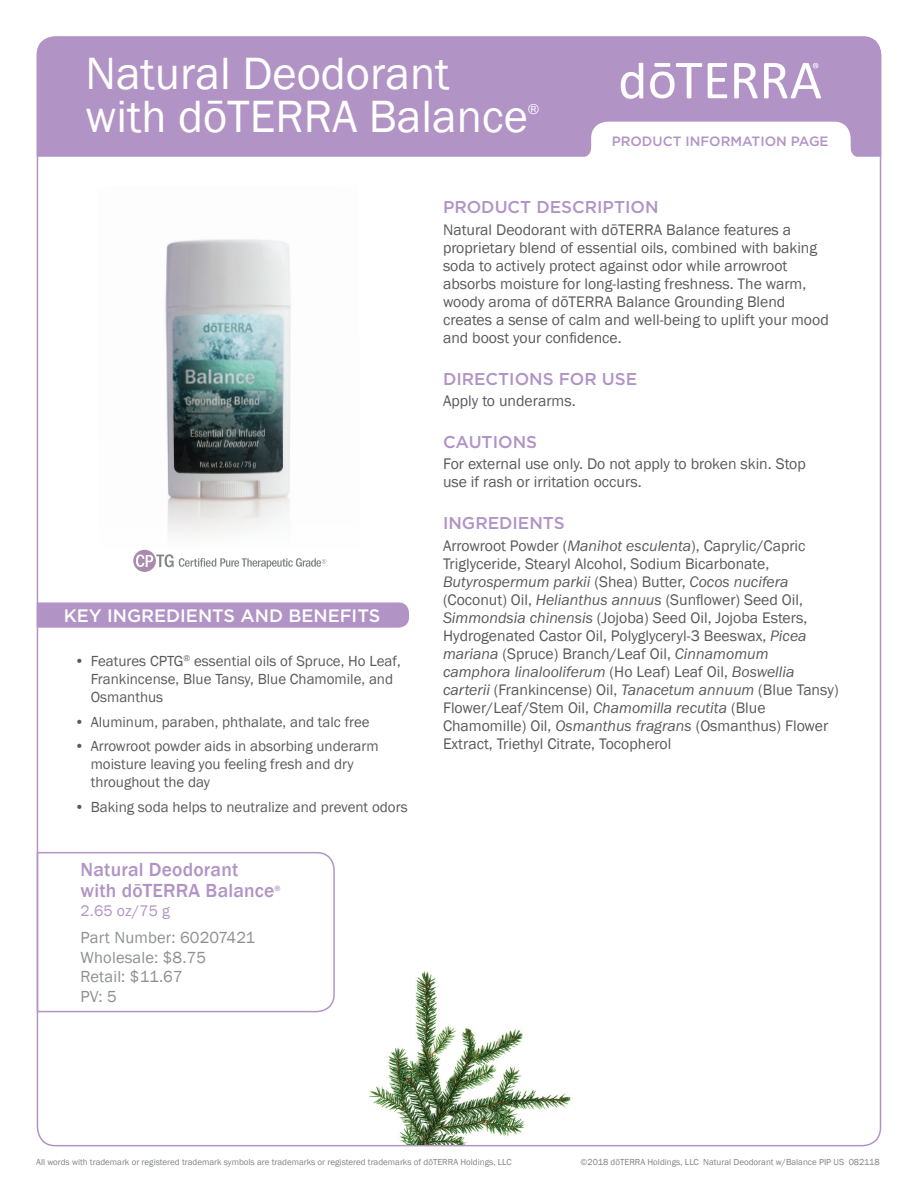
<style>
.page{position:relative;width:918px;height:1188px;background:#fff}
.page>*{position:absolute;margin:0;border:0;box-sizing:border-box;transform-origin:0 0}
.t1{font:46.5px/43.5px "Franklin Gothic";color:#fff}
.t2{font:500 19.5px/21px "Franklin Gothic";letter-spacing:.01em;color:#b194c5}
.t3{font:500 18px "Gotham";color:#fff}
.t4{font:500 17.1px "Gotham";color:#b194c5}
.t5{font:16.5px/19.8px "Franklin Gothic";letter-spacing:.01em;color:#8d8f92}
.t6{font:15.75px/18px "Franklin Gothic";color:#5a5a5d}
.t7{font:15.75px "Franklin Gothic URW Boo Ita";color:#5a5a5d}
.t8{font:15.75px "Franklin Gothic";color:#b194c5}
.t9{font:15px/18px "Franklin Gothic";color:#5a5a5d}
.t10{font:15px "Franklin Gothic";color:#fff}
.t11{font:500 13.5px "Gotham";color:#b194c5}
.t12{font:9px "Franklin Gothic";color:#808285}
.t13{font:500 7.8px "Franklin Gothic";color:#b194c5}
.s1{font-family:"Franklin Gothic URW Boo Ita"}
.s2{font-family:"Franklin Gothic"}
</style>
<div class="page">
<div style="left:37px;top:36px;width:844px;height:121px;background:#b194c5"></div>
<svg style="left:734px;top:63px;width:24px;height:35px"></svg>
<svg style="left:708px;top:63px;width:19px;height:35px"></svg>
<svg style="left:650px;top:63px;width:52px;height:35px"></svg>
<svg style="left:621px;top:63px;width:22px;height:36px"></svg>
<svg style="left:764px;top:63px;width:57px;height:35px"></svg>
<svg style="left:581px;top:122px;width:280px;height:35px"></svg>
<svg style="left:133px;top:550px;width:193px;height:22px"></svg>
<img style="left:165px;top:239px;width:126px;height:295px">
<svg style="left:37px;top:602px;width:372px;height:26px;background:#b397c6"></svg>
<svg style="left:36px;top:851px;width:299px;height:162px"></svg>
<img style="left:369px;top:971px;width:202px;height:174px">
<h1 class="t1" style="left:85px;top:52px;width:444px">Natural Deodorant with dōTERRA Balance</h1>
<p class="t10" style="left:528px;top:100px;width:13px">®</p>
<p class="t11" style="left:612px;top:132px;width:218px">PRODUCT INFORMATION PAGE</p>
<p class="t3" style="left:64px;top:604px;width:318px">KEY INGREDIENTS AND BENEFITS</p>
<p class="t9" style="left:91px;top:652px;width:312px;text-indent:-16px">• Features CPTG<sup>®</sup> essential oils of Spruce, Ho Leaf,<br>Frankincense, Blue Tansy, Blue Chamomile, and<br>Osmanthus</p>
<p class="t9" style="left:75px;top:713px;width:297px">• Aluminum, paraben, phthalate, and talc free</p>
<p class="t9" style="left:91px;top:738px;width:290px;text-indent:-16px">• Arrowroot powder aids in absorbing underarm moisture leaving you feeling fresh and dry throughout the day</p>
<p class="t9" style="left:75px;top:799px;width:335px">• Baking soda helps to neutralize and prevent odors</p>
<p class="t2" style="left:81px;top:859px;width:195px">Natural Deodorant with dōTERRA Balance</p>
<p class="t13" style="left:275px;top:883px;width:8px">®</p>
<p class="t8" style="left:81px;top:901px;width:91px">2.65 oz/75 g</p>
<p class="t5" style="left:81px;top:928px;width:176px">Part Number: 60207421<br>Wholesale: $8.75<br>Retail: $11.67<br>PV: 5</p>
<p class="t4" style="left:443px;top:196px;width:217px">PRODUCT DESCRIPTION</p>
<p class="t6" style="left:443px;top:221px;width:387px">Natural Deodorant with dōTERRA Balance features a proprietary blend of essential oils, combined with baking soda to actively protect against odor while arrowroot absorbs moisture for long-lasting freshness. The warm, woody aroma of dōTERRA Balance Grounding Blend creates a sense of calm and well-being to uplift your mood and boost your confidence.</p>
<p class="t4" style="left:443px;top:367px;width:196px">DIRECTIONS FOR USE</p>
<p class="t6" style="left:443px;top:392px;width:134px">Apply to underarms.</p>
<p class="t4" style="left:443px;top:431px;width:96px">CAUTIONS</p>
<p class="t6" style="left:443px;top:455px;width:364px">For external use only. Do not apply to broken skin. Stop use if rash or irritation occurs.</p>
<p class="t4" style="left:443px;top:512px;width:123px">INGREDIENTS</p>
<p class="t6" style="left:443px;top:537px;width:364px">Arrowroot Powder (<span class="s1">Manihot esculenta</span>), Caprylic/Capric<br>Triglyceride, Stearyl Alcohol, Sodium Bicarbonate,</p>
<p class="t7" style="left:443px;top:572px;width:347px">Butyrospermum parkii <span class="s2">(Shea) Butter,</span> Cocos nucifera</p>
<p class="t6" style="left:443px;top:591px;width:366px">(Coconut) Oil, <span class="s1">Helianthus annuus</span> (Sunflower) Seed Oil, <span class="s1">Simmondsia chinensis</span> (Jojoba) Seed Oil, Jojoba Esters, Hydrogenated Castor Oil, Polyglyceryl-3 Beeswax, <span class="s1">Picea mariana</span> (Spruce) Branch/Leaf Oil, <span class="s1">Cinnamomum</span></p>
<p class="t7" style="left:443px;top:662px;width:353px">camphora linalooliferum <span class="s2">(Ho Leaf) Leaf Oil,</span> Boswellia</p>
<p class="t6" style="left:443px;top:681px;width:397px"><span class="s1">carterii</span> (Frankincense) Oil, <span class="s1">Tanacetum annuum</span> (Blue Tansy)<br>Flower/Leaf/Stem Oil, <span class="s1">Chamomilla recutita</span> (Blue Chamomille) Oil, <span class="s1">Osmanthus fragrans</span> (Osmanthus) Flower Extract, Triethyl Citrate, Tocopherol</p>
<p class="t12" style="left:36px;top:1156px;width:477px">All words with trademark or registered trademark symbols are trademarks or registered trademarks of dōTERRA Holdings, LLC</p>
<p class="t12" style="left:581px;top:1156px;width:301px">©2018 dōTERRA Holdings, LLC Natural Deodorant w/Balance PIP US 082118</p>
</div>
